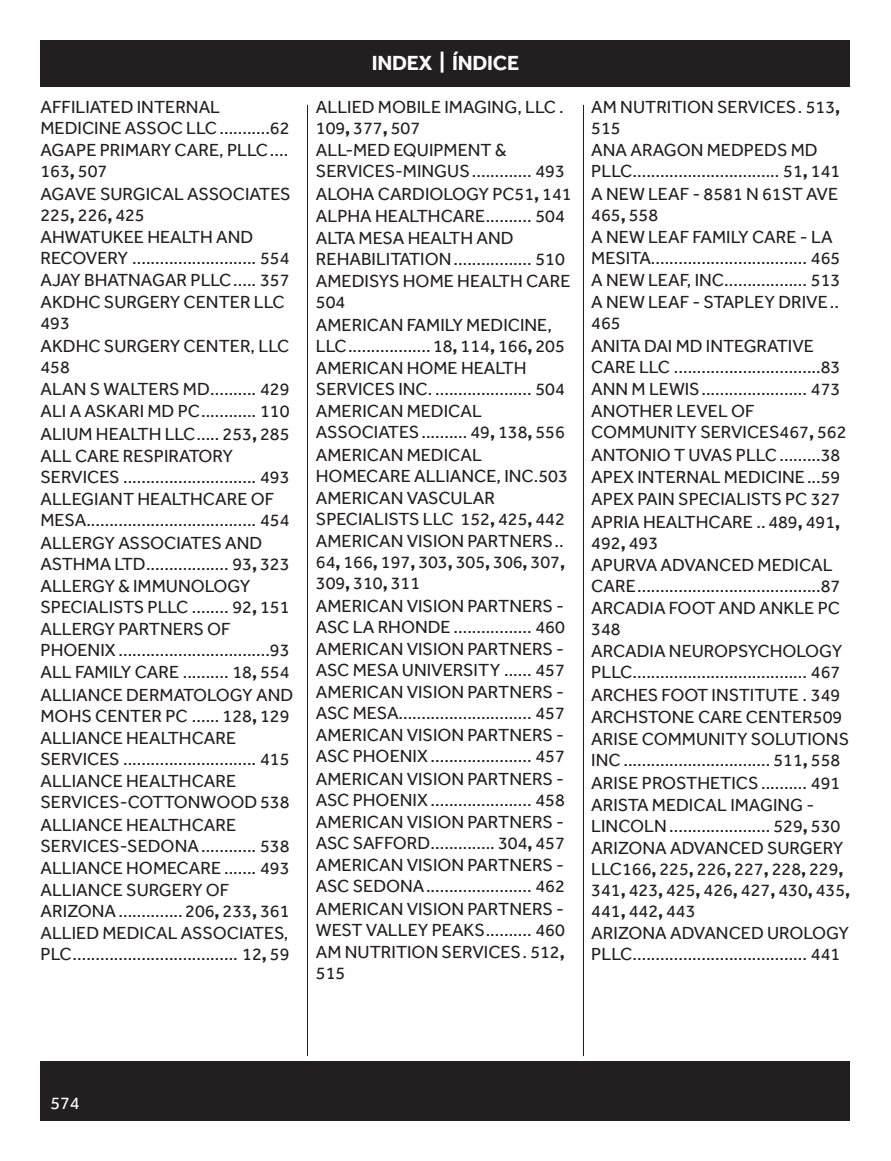
<style>
.page{position:relative;width:891px;height:1161px;background:#fff}
.page>*{position:absolute;margin:0;border:0;box-sizing:border-box;transform-origin:0 0}
.t1{font:700 21px "Effra";letter-spacing:-.01em;color:#fff}
.t2{font:18px/21px "Effra";color:#231f20}
.t3{font:18px "Effra";color:#fff}
.s1{font-weight:700}
</style>
<div class="page">
<div style="left:40px;top:1061px;width:810px;height:59px;background:#231f20"></div>
<hr style="left:307px;top:105px;width:1px;height:951px;background:#231f20">
<hr style="left:583px;top:105px;width:1px;height:951px;background:#231f20">
<div style="left:40px;top:40px;width:810px;height:47px;background:#231f20"></div>
<p class="t2" style="left:40px;top:96px;width:250px">AFFILIATED INTERNAL<br>MEDICINE ASSOC LLC...........62</p>
<p class="t2" style="left:40px;top:140px;width:249px">AGAPE PRIMARY CARE, PLLC....<br>163<span class="s1">,</span> 507</p>
<p class="t2" style="left:40px;top:183px;width:252px">AGAVE SURGICAL ASSOCIATES<br>225<span class="s1">,</span> 226<span class="s1">,</span> 425</p>
<p class="t2" style="left:40px;top:226px;width:250px">AHWATUKEE HEALTH AND<br>RECOVERY ........................... 554</p>
<p class="t2" style="left:40px;top:269px;width:250px">AJAY BHATNAGAR PLLC..... 357</p>
<p class="t2" style="left:40px;top:292px;width:246px">AKDHC SURGERY CENTER LLC<br>493</p>
<p class="t2" style="left:40px;top:335px;width:250px">AKDHC SURGERY CENTER, LLC<br>458</p>
<p class="t2" style="left:40px;top:378px;width:250px">ALAN S WALTERS MD.......... 429</p>
<p class="t2" style="left:40px;top:401px;width:250px">ALI A ASKARI MD PC............ 110</p>
<p class="t2" style="left:40px;top:423px;width:250px">ALIUM HEALTH LLC..... 253<span class="s1">,</span> 285</p>
<p class="t2" style="left:40px;top:445px;width:250px">ALL CARE RESPIRATORY<br>SERVICES ............................. 493</p>
<p class="t2" style="left:40px;top:489px;width:250px">ALLEGIANT HEALTHCARE OF<br>MESA..................................... 454</p>
<p class="t2" style="left:40px;top:532px;width:250px">ALLERGY ASSOCIATES AND<br>ASTHMA LTD.................. 93<span class="s1">,</span> 323</p>
<p class="t2" style="left:40px;top:575px;width:250px">ALLERGY &amp; IMMUNOLOGY<br>SPECIALISTS PLLC ........ 92<span class="s1">,</span> 151</p>
<p class="t2" style="left:40px;top:618px;width:250px">ALLERGY PARTNERS OF<br>PHOENIX .................................93</p>
<p class="t2" style="left:40px;top:662px;width:250px">ALL FAMILY CARE .......... 18<span class="s1">,</span> 554</p>
<p class="t2" style="left:40px;top:684px;width:254px">ALLIANCE DERMATOLOGY AND<br>MOHS CENTER PC ...... 128<span class="s1">,</span> 129</p>
<p class="t2" style="left:40px;top:727px;width:250px">ALLIANCE HEALTHCARE<br>SERVICES ............................. 415</p>
<p class="t2" style="left:40px;top:771px;width:250px">ALLIANCE HEALTHCARE<br>SERVICES-COTTONWOOD 538</p>
<p class="t2" style="left:40px;top:814px;width:250px">ALLIANCE HEALTHCARE<br>SERVICES-SEDONA............ 538</p>
<p class="t2" style="left:40px;top:857px;width:250px">ALLIANCE HOMECARE ....... 493</p>
<p class="t2" style="left:40px;top:879px;width:250px">ALLIANCE SURGERY OF<br>ARIZONA..............206<span class="s1">,</span> 233<span class="s1">,</span> 361</p>
<p class="t2" style="left:40px;top:923px;width:250px">ALLIED MEDICAL ASSOCIATES,<br>PLC.................................... 12<span class="s1">,</span> 59</p>
<p class="t1" style="left:372px;top:51px;width:149px">INDEX | ÍNDICE</p>
<p class="t2" style="left:316px;top:96px;width:249px">ALLIED MOBILE IMAGING, LLC .<br>109<span class="s1">,</span> 377<span class="s1">,</span> 507</p>
<p class="t2" style="left:316px;top:140px;width:250px">ALL-MED EQUIPMENT &amp;<br>SERVICES-MINGUS............. 493</p>
<p class="t2" style="left:316px;top:183px;width:257px">ALOHA CARDIOLOGY PC51<span class="s1">,</span> 141</p>
<p class="t2" style="left:316px;top:205px;width:250px">ALPHA HEALTHCARE.......... 504</p>
<p class="t2" style="left:316px;top:227px;width:250px">ALTA MESA HEALTH AND<br>REHABILITATION................. 510</p>
<p class="t2" style="left:316px;top:271px;width:256px">AMEDISYS HOME HEALTH CARE<br>504</p>
<p class="t2" style="left:316px;top:314px;width:250px">AMERICAN FAMILY MEDICINE,<br>LLC..................18<span class="s1">,</span> 114<span class="s1">,</span> 166<span class="s1">,</span> 205</p>
<p class="t2" style="left:316px;top:357px;width:250px">AMERICAN HOME HEALTH<br>SERVICES INC. ..................... 504</p>
<p class="t2" style="left:316px;top:401px;width:250px">AMERICAN MEDICAL<br>ASSOCIATES.......... 49<span class="s1">,</span> 138<span class="s1">,</span> 556</p>
<p class="t2" style="left:316px;top:444px;width:253px">AMERICAN MEDICAL<br>HOMECARE ALLIANCE, INC.503</p>
<p class="t2" style="left:316px;top:487px;width:250px">AMERICAN VASCULAR<br>SPECIALISTS LLC 152<span class="s1">,</span> 425<span class="s1">,</span> 442</p>
<p class="t2" style="left:316px;top:531px;width:251px;text-align:justify">AMERICAN VISION PARTNERS..<br>64<span class="s1">,</span> 166<span class="s1">,</span> 197<span class="s1">,</span> 303<span class="s1">,</span> 305<span class="s1">,</span> 306<span class="s1">,</span> 307<span class="s1">, </span>309<span class="s1">,</span> 310<span class="s1">,</span> 311</p>
<p class="t2" style="left:316px;top:595px;width:250px">AMERICAN VISION PARTNERS -<br>ASC LA RHONDE ................. 460</p>
<p class="t2" style="left:316px;top:638px;width:250px">AMERICAN VISION PARTNERS -<br>ASC MESA UNIVERSITY ...... 457</p>
<p class="t2" style="left:316px;top:681px;width:250px">AMERICAN VISION PARTNERS -<br>ASC MESA............................. 457</p>
<p class="t2" style="left:316px;top:725px;width:250px">AMERICAN VISION PARTNERS -<br>ASC PHOENIX...................... 457</p>
<p class="t2" style="left:316px;top:768px;width:250px">AMERICAN VISION PARTNERS -<br>ASC PHOENIX...................... 458</p>
<p class="t2" style="left:316px;top:811px;width:250px">AMERICAN VISION PARTNERS -<br>ASC SAFFORD.............. 304<span class="s1">,</span> 457</p>
<p class="t2" style="left:316px;top:855px;width:250px">AMERICAN VISION PARTNERS -<br>ASC SEDONA....................... 462</p>
<p class="t2" style="left:316px;top:898px;width:250px">AMERICAN VISION PARTNERS -<br>WEST VALLEY PEAKS.......... 460</p>
<p class="t2" style="left:316px;top:941px;width:250px">AM NUTRITION SERVICES. 512<span class="s1">,<br></span>515</p>
<p class="t2" style="left:591px;top:96px;width:250px">AM NUTRITION SERVICES. 513<span class="s1">,<br></span>515</p>
<p class="t2" style="left:591px;top:140px;width:251px">ANA ARAGON MEDPEDS MD<br>PLLC................................ 51<span class="s1">,</span> 141</p>
<p class="t2" style="left:591px;top:183px;width:248px">A NEW LEAF - 8581 N 61ST AVE<br>465<span class="s1">,</span> 558</p>
<p class="t2" style="left:591px;top:226px;width:251px">A NEW LEAF FAMILY CARE - LA<br>MESITA.................................. 465</p>
<p class="t2" style="left:591px;top:269px;width:251px">A NEW LEAF, INC.................. 513</p>
<p class="t2" style="left:591px;top:292px;width:249px">A NEW LEAF - STAPLEY DRIVE..<br>465</p>
<p class="t2" style="left:591px;top:335px;width:250px">ANITA DAI MD INTEGRATIVE<br>CARE LLC ................................83</p>
<p class="t2" style="left:591px;top:378px;width:251px">ANN M LEWIS....................... 473</p>
<p class="t2" style="left:591px;top:401px;width:257px">ANOTHER LEVEL OF<br>COMMUNITY SERVICES467<span class="s1">,</span> 562</p>
<p class="t2" style="left:591px;top:444px;width:250px">ANTONIO T UVAS PLLC.........38</p>
<p class="t2" style="left:591px;top:466px;width:250px">APEX INTERNAL MEDICINE...59</p>
<p class="t2" style="left:591px;top:489px;width:251px">APEX PAIN SPECIALISTS PC 327</p>
<p class="t2" style="left:591px;top:511px;width:250px">APRIA HEALTHCARE .. 489<span class="s1">,</span> 491<span class="s1">,<br></span>492<span class="s1">,</span> 493</p>
<p class="t2" style="left:591px;top:554px;width:250px">APURVA ADVANCED MEDICAL<br>CARE........................................87</p>
<p class="t2" style="left:591px;top:597px;width:250px">ARCADIA FOOT AND ANKLE PC<br>348</p>
<p class="t2" style="left:591px;top:641px;width:252px">ARCADIA NEUROPSYCHOLOGY<br>PLLC...................................... 467</p>
<p class="t2" style="left:591px;top:684px;width:251px">ARCHES FOOT INSTITUTE . 349</p>
<p class="t2" style="left:591px;top:706px;width:253px">ARCHSTONE CARE CENTER509</p>
<p class="t2" style="left:591px;top:729px;width:259px">ARISE COMMUNITY SOLUTIONS<br>INC................................ 511<span class="s1">,</span> 558</p>
<p class="t2" style="left:591px;top:772px;width:251px">ARISE PROSTHETICS.......... 491</p>
<p class="t2" style="left:591px;top:794px;width:251px">ARISTA MEDICAL IMAGING -<br>LINCOLN...................... 529<span class="s1">,</span> 530</p>
<p class="t2" style="left:591px;top:837px;width:261px">ARIZONA ADVANCED SURGERY<br>LLC166<span class="s1">,</span> 225<span class="s1">,</span> 226<span class="s1">,</span> 227<span class="s1">,</span> 228<span class="s1">,</span> 229<span class="s1">,<br></span>341<span class="s1">,</span> 423<span class="s1">,</span> 425<span class="s1">,</span> 426<span class="s1">,</span> 427<span class="s1">,</span> 430<span class="s1">,</span> 435<span class="s1">,<br></span>441<span class="s1">,</span> 442<span class="s1">,</span> 443</p>
<p class="t2" style="left:591px;top:923px;width:259px">ARIZONA ADVANCED UROLOGY<br>PLLC...................................... 441</p>
<p class="t3" style="left:50px;top:1092px;width:31px">574</p>
</div>
